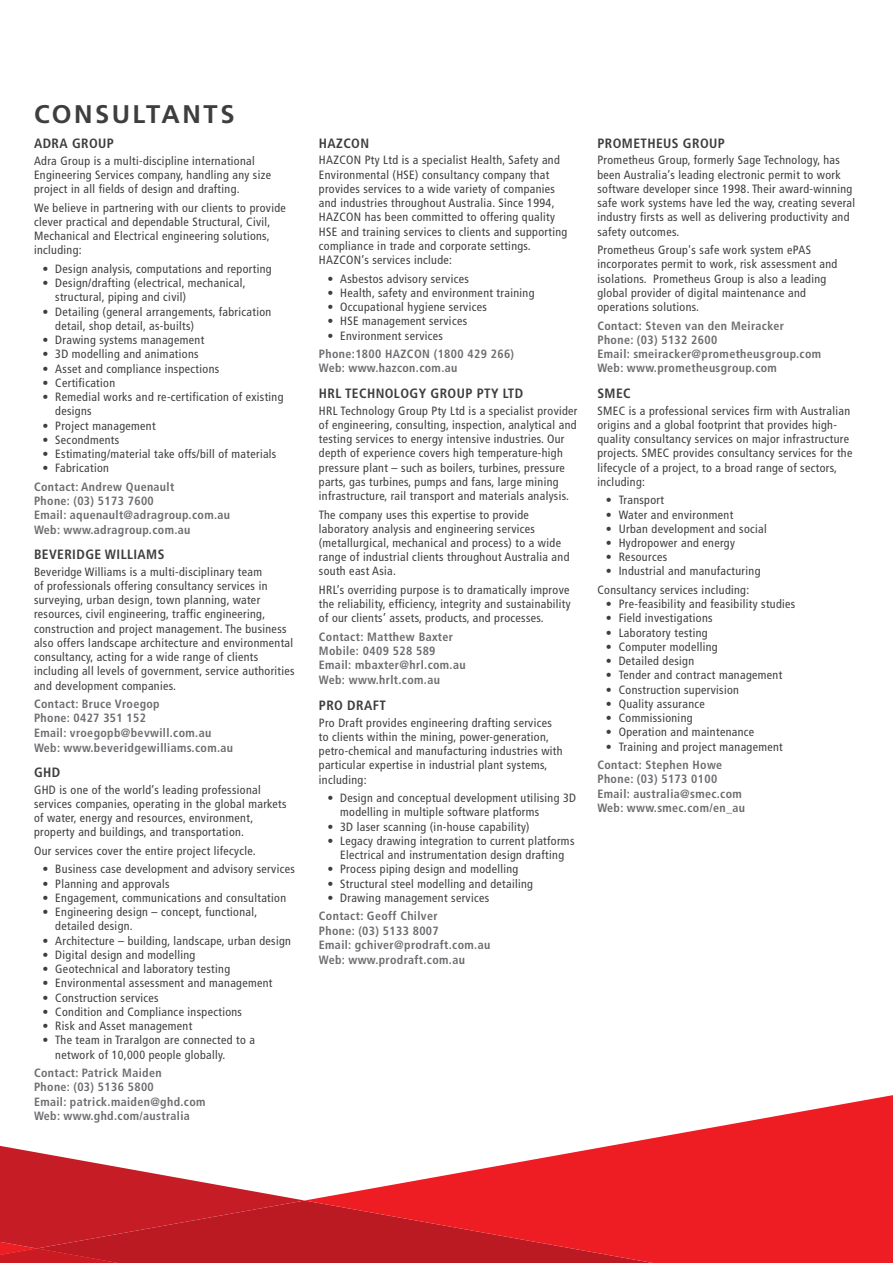
<style>
.page{position:relative;width:893px;height:1263px;background:#fff}
.page>*{position:absolute;margin:0;border:0;box-sizing:border-box;transform-origin:0 0}
.t1{font:700 25.5px "Frutiger LT Std";letter-spacing:.1em;color:#3e3e3f}
.t2{font:700 condensed 13.5px "Frutiger LT Std";letter-spacing:.03em;color:#3e3e3f}
.t3{font:condensed 12px/14.2px "Frutiger LT Std";letter-spacing:.03em;color:#3e3e3f}
.t4{font:700 condensed 12px/14.2px "Frutiger LT Std";letter-spacing:.03em;color:#6c6d70}
</style>
<div class="page">
<svg style="left:609px;top:1095px;width:284px;height:168px;fill:#ee1d23"></svg>
<svg style="left:0;top:1146px;width:653px;height:117px"></svg>
<h1 class="t1" style="left:34px;top:99px;width:202px">CONSULTANTS</h1>
<p class="t2" style="left:34px;top:136px;width:81px">ADRA GROUP</p>
<p class="t3" style="left:34px;top:153px;width:239px">Adra Group is a multi-discipline international<br>Engineering Services company, handling any size project in all fields of design and drafting.</p>
<p class="t3" style="left:34px;top:200px;width:253px">We believe in partnering with our clients to provide clever practical and dependable Structural, Civil, Mechanical and Electrical engineering solutions, including:</p>
<p class="t3" style="left:43px;top:262px;width:231px">• Design analysis, computations and reporting</p>
<p class="t3" style="left:55px;top:276px;width:192px;text-indent:-13px">• Design/drafting (electrical, mechanical, structural, piping and civil)</p>
<p class="t3" style="left:55px;top:304px;width:218px;text-indent:-13px">• Detailing (general arrangements, fabrication detail, shop detail, as-builts)</p>
<p class="t3" style="left:43px;top:333px;width:163px">• Drawing systems management</p>
<p class="t3" style="left:43px;top:347px;width:158px">• 3D modelling and animations</p>
<p class="t3" style="left:43px;top:361px;width:178px">• Asset and compliance inspections</p>
<p class="t3" style="left:43px;top:376px;width:74px">• Certification</p>
<p class="t3" style="left:55px;top:390px;width:230px;text-indent:-13px">• Remedial works and re-certification of existing designs</p>
<p class="t3" style="left:43px;top:418px;width:115px">• Project management</p>
<p class="t3" style="left:43px;top:433px;width:78px">• Secondments</p>
<p class="t3" style="left:43px;top:447px;width:235px">• Estimating/material take offs/bill of materials</p>
<p class="t3" style="left:43px;top:461px;width:68px">• Fabrication</p>
<p class="t4" style="left:34px;top:479px;width:198px">Contact: Andrew Quenault<br>Phone: (03) 5173 7600<br>Email: aquenault@adragroup.com.au<br>Web: www.adragroup.com.au</p>
<p class="t2" style="left:34px;top:547px;width:132px">BEVERIDGE WILLIAMS</p>
<p class="t3" style="left:34px;top:564px;width:262px">Beveridge Williams is a multi-disciplinary team<br>of professionals offering consultancy services in surveying, urban design, town planning, water resources, civil engineering, traffic engineering, construction and project management. The business also offers landscape architecture and environmental consultancy, acting for a wide range of clients including all levels of government, service authorities and development companies.</p>
<p class="t4" style="left:34px;top:697px;width:201px">Contact: Bruce Vroegop<br>Phone: 0427 351 152<br>Email: vroegopb@bevwill.com.au<br>Web: www.beveridgewilliams.com.au</p>
<p class="t2" style="left:34px;top:765px;width:28px">GHD</p>
<p class="t3" style="left:34px;top:782px;width:254px">GHD is one of the world’s leading professional services companies, operating in the global markets of water, energy and resources, environment, property and buildings, and transportation.</p>
<p class="t3" style="left:34px;top:844px;width:223px">Our services cover the entire project lifecycle.</p>
<p class="t3" style="left:43px;top:862px;width:254px">• Business case development and advisory services</p>
<p class="t3" style="left:43px;top:876px;width:128px">• Planning and approvals</p>
<p class="t3" style="left:43px;top:891px;width:245px">• Engagement, communications and consultation</p>
<p class="t3" style="left:55px;top:905px;width:204px;text-indent:-13px">• Engineering design – concept, functional, detailed design.</p>
<p class="t3" style="left:43px;top:933px;width:250px">• Architecture – building, landscape, urban design</p>
<p class="t3" style="left:43px;top:948px;width:154px">• Digital design and modelling</p>
<p class="t3" style="left:43px;top:962px;width:189px">• Geotechnical and laboratory testing</p>
<p class="t3" style="left:43px;top:976px;width:231px">• Environmental assessment and management</p>
<p class="t3" style="left:43px;top:990px;width:118px">• Construction services</p>
<p class="t3" style="left:43px;top:1005px;width:201px">• Condition and Compliance inspections</p>
<p class="t3" style="left:43px;top:1019px;width:151px">• Risk and Asset management</p>
<p class="t3" style="left:55px;top:1033px;width:201px;text-indent:-13px">• The team in Traralgon are connected to a network of 10,000 people globally.</p>
<p class="t4" style="left:34px;top:1066px;width:173px">Contact: Patrick Maiden<br>Phone: (03) 5136 5800<br>Email: patrick.maiden@ghd.com<br>Web: www.ghd.com/australia</p>
<p class="t2" style="left:319px;top:135px;width:52px">HAZCON</p>
<p class="t3" style="left:319px;top:153px;width:250px">HAZCON Pty Ltd is a specialist Health, Safety and Environmental (HSE) consultancy company that provides services to a wide variety of companies and industries throughout Australia. Since 1994, HAZCON has been committed to offering quality HSE and training services to clients and supporting compliance in trade and corporate settings.<br>HAZCON’s services include:</p>
<p class="t3" style="left:327px;top:271px;width:143px">• Asbestos advisory services</p>
<p class="t3" style="left:327px;top:286px;width:209px">• Health, safety and environment training</p>
<p class="t3" style="left:327px;top:300px;width:161px">• Occupational hygiene services</p>
<p class="t3" style="left:327px;top:314px;width:141px">• HSE management services</p>
<p class="t3" style="left:327px;top:328px;width:117px">• Environment services</p>
<p class="t4" style="left:319px;top:347px;width:197px">Phone:1800 HAZCON (1800 429 266)<br>Web: www.hazcon.com.au</p>
<p class="t2" style="left:319px;top:385px;width:206px">HRL TECHNOLOGY GROUP PTY LTD</p>
<p class="t3" style="left:319px;top:403px;width:260px">HRL Technology Group Pty Ltd is a specialist provider of engineering, consulting, inspection, analytical and testing services to energy intensive industries. Our depth of experience covers high temperature-high pressure plant – such as boilers, turbines, pressure parts, gas turbines, pumps and fans, large mining infrastructure, rail transport and materials analysis.</p>
<p class="t3" style="left:319px;top:507px;width:252px">The company uses this expertise to provide laboratory analysis and engineering services (metallurgical, mechanical and process) to a wide range of industrial clients throughout Australia and south east Asia.</p>
<p class="t3" style="left:319px;top:583px;width:253px;text-align:justify">HRL’s overriding purpose is to dramatically improve the reliability, efficiency, integrity and sustainability of our clients’ assets, products, and processes.</p>
<p class="t4" style="left:319px;top:630px;width:148px">Contact: Matthew Baxter<br>Mobile: 0409 528 589<br>Email: mbaxter@hrl.com.au<br>Web: www.hrlt.com.au</p>
<p class="t2" style="left:319px;top:697px;width:69px">PRO DRAFT</p>
<p class="t3" style="left:319px;top:715px;width:245px">Pro Draft provides engineering drafting services to clients within the mining, power-generation, petro-chemical and manufacturing industries with particular expertise in industrial plant systems, including:</p>
<p class="t3" style="left:340px;top:791px;width:237px;text-indent:-13px">• Design and conceptual development utilising 3D modelling in multiple software platforms</p>
<p class="t3" style="left:327px;top:819px;width:204px">• 3D laser scanning (in-house capability)</p>
<p class="t3" style="left:327px;top:834px;width:248px;text-align:center">• Legacy drawing integration to current platforms<br>Electrical and instrumentation design drafting</p>
<p class="t3" style="left:327px;top:862px;width:192px">• Process piping design and modelling</p>
<p class="t3" style="left:327px;top:876px;width:207px">• Structural steel modelling and detailing</p>
<p class="t3" style="left:327px;top:890px;width:163px">• Drawing management services</p>
<p class="t4" style="left:319px;top:909px;width:173px">Contact: Geoff Chilver<br>Phone: (03) 5133 8007<br>Email: gchiver@prodraft.com.au<br>Web: www.prodraft.com.au</p>
<p class="t2" style="left:597px;top:135px;width:129px">PROMETHEUS GROUP</p>
<p class="t3" style="left:597px;top:153px;width:259px">Prometheus Group, formerly Sage Technology, has been Australia’s leading electronic permit to work software developer since 1998. Their award-winning safe work systems have led the way, creating several industry firsts as well as delivering productivity and safety outcomes.</p>
<p class="t3" style="left:597px;top:243px;width:241px">Prometheus Group's safe work system ePAS incorporates permit to work, risk assessment and isolations. Prometheus Group is also a leading global provider of digital maintenance and operations solutions.</p>
<p class="t4" style="left:597px;top:318px;width:225px">Contact: Steven van den Meiracker<br>Phone: (03) 5132 2600<br>Email: smeiracker@prometheusgroup.com<br>Web: www.prometheusgroup.com</p>
<p class="t2" style="left:597px;top:385px;width:35px">SMEC</p>
<p class="t3" style="left:597px;top:403px;width:256px">SMEC is a professional services firm with Australian origins and a global footprint that provides high&shy;quality consultancy services on major infrastructure projects. SMEC provides consultancy services for the lifecycle of a project, to a broad range of sectors, including:</p>
<p class="t3" style="left:606px;top:493px;width:60px">• Transport</p>
<p class="t3" style="left:606px;top:507px;width:129px">• Water and environment</p>
<p class="t3" style="left:606px;top:521px;width:162px">• Urban development and social</p>
<p class="t3" style="left:606px;top:536px;width:131px">• Hydropower and energy</p>
<p class="t3" style="left:606px;top:550px;width:63px">• Resources</p>
<p class="t3" style="left:597px;top:562px;width:164px;line-height:18.5px;text-indent:9px">• Industrial and manufacturing<br>Consultancy services including:</p>
<p class="t3" style="left:606px;top:597px;width:191px">• Pre-feasibility and feasibility studies</p>
<p class="t3" style="left:606px;top:611px;width:108px">• Field investigations</p>
<p class="t3" style="left:606px;top:625px;width:103px">• Laboratory testing</p>
<p class="t3" style="left:606px;top:640px;width:113px">• Computer modelling</p>
<p class="t3" style="left:606px;top:654px;width:90px">• Detailed design</p>
<p class="t3" style="left:606px;top:668px;width:178px">• Tender and contract management</p>
<p class="t3" style="left:606px;top:682px;width:135px">• Construction supervision</p>
<p class="t3" style="left:606px;top:697px;width:100px">• Quality assurance</p>
<p class="t3" style="left:606px;top:711px;width:88px">• Commissioning</p>
<p class="t3" style="left:606px;top:725px;width:150px">• Operation and maintenance</p>
<p class="t3" style="left:606px;top:739px;width:178px">• Training and project management</p>
<p class="t4" style="left:597px;top:758px;width:149px">Contact: Stephen Howe<br>Phone: (03) 5173 0100<br>Email: australia@smec.com<br>Web: www.smec.com/en_au</p>
</div>
